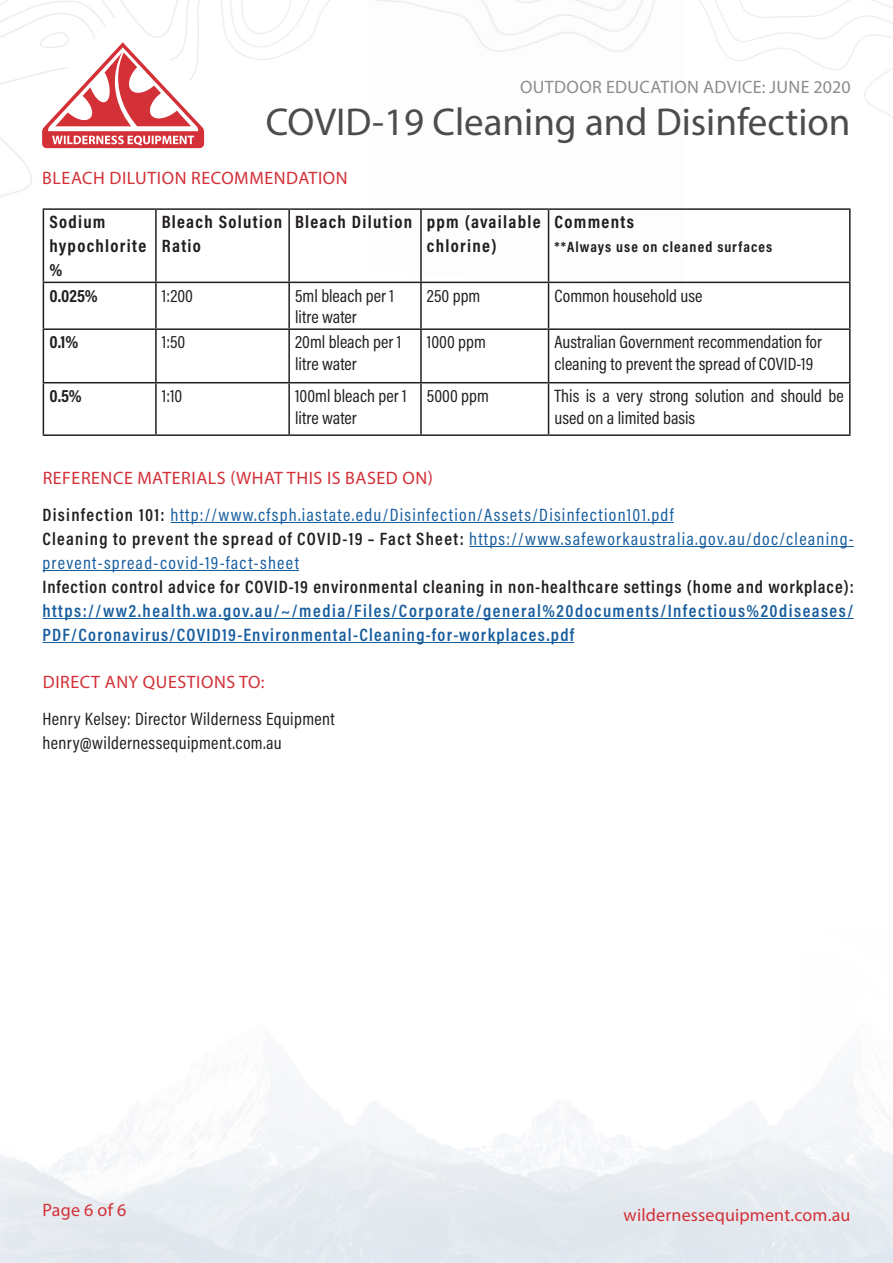
<style>
.page{position:relative;width:893px;height:1263px;background:#fff}
.page>*{position:absolute;margin:0;border:0;box-sizing:border-box;transform-origin:0 0}
.t1{font:39px "Myriad Pro";color:#4b4c4d}
.t2{font:600 18px/24px "Acumin Pro Cond";letter-spacing:.07em;color:#175d9e;text-align:justify}
.t3{font:18px/21.6px "Acumin Pro Cond";color:#231f20}
.t4{font:18px/24px "Acumin Pro Cond";letter-spacing:.07em;color:#175d9e}
.t5{font:700 18px/24px "Acumin Pro Cond";letter-spacing:.07em;color:#231f20}
.t6{font:18px "Myriad Pro";letter-spacing:.03em;color:#d33037}
.t7{font:18px "Acumin Pro Cond";letter-spacing:.02em;color:#231f20}
.t8{font:18px "Myriad Pro";letter-spacing:.02em;color:#8a8c8f}
.t9{font:18px "Myriad Pro";letter-spacing:.01em;color:#d33037}
.t10{font:700 15px "Acumin Pro Cond";letter-spacing:.07em;color:#231f20}
.s1{font-weight:600;color:#231f20}
.s2{color:#231f20}
</style>
<div class="page">
<svg style="left:0;top:0;width:249px;height:193px"></svg>
<svg style="left:42px;top:42px;width:162px;height:106px"></svg>
<hr style="left:43px;top:208px;width:113px;height:2px;background:#231f20">
<hr style="left:43px;top:210px;width:1px;height:72px;background:#231f20">
<hr style="left:156px;top:208px;width:133px;height:2px;background:#231f20">
<hr style="left:155px;top:210px;width:2px;height:72px;background:#231f20">
<hr style="left:289px;top:208px;width:132px;height:2px;background:#231f20">
<hr style="left:288px;top:210px;width:2px;height:72px;background:#231f20">
<hr style="left:421px;top:208px;width:128px;height:2px;background:#231f20">
<hr style="left:420px;top:210px;width:2px;height:72px;background:#231f20">
<hr style="left:549px;top:208px;width:302px;height:2px;background:#231f20">
<hr style="left:548px;top:210px;width:1px;height:72px;background:#231f20">
<hr style="left:849px;top:210px;width:2px;height:72px;background:#231f20">
<hr style="left:43px;top:282px;width:113px;height:1px;background:#231f20">
<hr style="left:43px;top:283px;width:1px;height:45px;background:#231f20">
<hr style="left:156px;top:282px;width:133px;height:1px;background:#231f20">
<hr style="left:155px;top:283px;width:2px;height:45px;background:#231f20">
<hr style="left:289px;top:282px;width:132px;height:1px;background:#231f20">
<hr style="left:288px;top:283px;width:2px;height:45px;background:#231f20">
<hr style="left:421px;top:282px;width:128px;height:1px;background:#231f20">
<hr style="left:420px;top:283px;width:2px;height:45px;background:#231f20">
<hr style="left:549px;top:282px;width:302px;height:1px;background:#231f20">
<hr style="left:548px;top:283px;width:1px;height:45px;background:#231f20">
<hr style="left:849px;top:283px;width:2px;height:45px;background:#231f20">
<hr style="left:43px;top:328px;width:113px;height:2px;background:#231f20">
<hr style="left:43px;top:330px;width:1px;height:52px;background:#231f20">
<hr style="left:156px;top:328px;width:133px;height:2px;background:#231f20">
<hr style="left:155px;top:330px;width:2px;height:52px;background:#231f20">
<hr style="left:289px;top:328px;width:132px;height:2px;background:#231f20">
<hr style="left:288px;top:330px;width:2px;height:52px;background:#231f20">
<hr style="left:421px;top:328px;width:128px;height:2px;background:#231f20">
<hr style="left:420px;top:330px;width:2px;height:52px;background:#231f20">
<hr style="left:549px;top:328px;width:302px;height:2px;background:#231f20">
<hr style="left:548px;top:330px;width:1px;height:52px;background:#231f20">
<hr style="left:849px;top:330px;width:2px;height:52px;background:#231f20">
<hr style="left:43px;top:382px;width:113px;height:1px;background:#231f20">
<hr style="left:43px;top:383px;width:1px;height:51px;background:#231f20">
<hr style="left:156px;top:382px;width:133px;height:1px;background:#231f20">
<hr style="left:155px;top:383px;width:2px;height:51px;background:#231f20">
<hr style="left:289px;top:382px;width:132px;height:1px;background:#231f20">
<hr style="left:288px;top:383px;width:2px;height:51px;background:#231f20">
<hr style="left:421px;top:382px;width:128px;height:1px;background:#231f20">
<hr style="left:420px;top:383px;width:2px;height:51px;background:#231f20">
<hr style="left:549px;top:382px;width:302px;height:1px;background:#231f20">
<hr style="left:548px;top:383px;width:1px;height:51px;background:#231f20">
<hr style="left:849px;top:383px;width:2px;height:51px;background:#231f20">
<hr style="left:43px;top:434px;width:113px;height:2px;background:#231f20">
<hr style="left:156px;top:434px;width:133px;height:2px;background:#231f20">
<hr style="left:289px;top:434px;width:132px;height:2px;background:#231f20">
<hr style="left:421px;top:434px;width:128px;height:2px;background:#231f20">
<hr style="left:549px;top:434px;width:302px;height:2px;background:#231f20">
<hr style="left:171px;top:522px;width:503px;height:1px;background:#175d9e">
<hr style="left:469px;top:546px;width:385px;height:1px;background:#175d9e">
<hr style="left:43px;top:570px;width:256px;height:1px;background:#175d9e">
<hr style="left:43px;top:618px;width:811px;height:1px;background:#175d9e">
<hr style="left:43px;top:642px;width:531px;height:1px;background:#175d9e">
<p class="t8" style="left:520px;top:76px;width:332px">OUTDOOR EDUCATION ADVICE: JUNE 2020</p>
<p class="t1" style="left:266px;top:98px;width:586px">COVID-19 Cleaning and Disinfection</p>
<p class="t6" style="left:42px;top:167px;width:307px">BLEACH DILUTION RECOMMENDATION</p>
<p class="t5" style="left:49px;top:210px;width:99px">Sodium hypochlorite %</p>
<p class="t5" style="left:162px;top:210px;width:122px">Bleach Solution<br>Ratio</p>
<p class="t5" style="left:295px;top:210px;width:119px">Bleach Dilution</p>
<p class="t5" style="left:427px;top:210px;width:115px">ppm (available chlorine)</p>
<p class="t5" style="left:555px;top:210px;width:81px">Comments</p>
<p class="t10" style="left:555px;top:237px;width:219px">**Always use on cleaned surfaces</p>
<p class="t5" style="left:49px;top:283px;width:50px">0.025%</p>
<p class="t3" style="left:162px;top:284px;width:33px">1:200</p>
<p class="t3" style="left:295px;top:284px;width:100px">5ml bleach per 1 litre water</p>
<p class="t3" style="left:427px;top:284px;width:55px">250 ppm</p>
<p class="t3" style="left:555px;top:284px;width:149px">Common household use</p>
<p class="t5" style="left:49px;top:330px;width:30px">0.1%</p>
<p class="t3" style="left:162px;top:331px;width:25px">1:50</p>
<p class="t3" style="left:295px;top:331px;width:108px">20ml bleach per 1 litre water</p>
<p class="t3" style="left:427px;top:331px;width:60px">1000 ppm</p>
<p class="t3" style="left:555px;top:331px;width:269px">Australian Government recommendation for cleaning to prevent the spread of COVID-19</p>
<p class="t5" style="left:49px;top:383px;width:34px">0.5%</p>
<p class="t3" style="left:162px;top:385px;width:22px">1:10</p>
<p class="t3" style="left:295px;top:385px;width:113px">100ml bleach per 1 litre water</p>
<p class="t3" style="left:427px;top:385px;width:63px">5000 ppm</p>
<p class="t3" style="left:555px;top:385px;width:291px">This is a very strong solution and should be used on a limited basis</p>
<p class="t6" style="left:43px;top:466px;width:392px">REFERENCE MATERIALS (WHAT THIS IS BASED ON)</p>
<p class="t4" style="left:43px;top:502px;width:633px"><span class="s1">Disinfection 101:</span> http://www.cfsph.iastate.edu/Disinfection/Assets/Disinfection101.pdf</p>
<p class="t4" style="left:43px;top:526px;width:813px"><span class="s1">Cleaning to prevent the spread of COVID-19 – Fact Sheet:</span> https://www.safeworkaustralia.gov.au/doc/cleaning&shy;prevent-spread-covid-19-fact-sheet</p>
<p class="t2" style="left:43px;top:574px;width:813px"><span class="s2">Infection control advice for COVID-19 environmental cleaning in non-healthcare settings (home and workplace): </span>https://ww2.health.wa.gov.au/~/media/Files/Corporate/general%20documents/Infectious%20diseases/ PDF/Coronavirus/COVID19-Environmental-Cleaning-for-workplaces.pdf</p>
<p class="t6" style="left:43px;top:671px;width:223px">DIRECT ANY QUESTIONS TO:</p>
<p class="t7" style="left:43px;top:707px;width:294px">Henry Kelsey: Director Wilderness Equipment</p>
<p class="t7" style="left:43px;top:731px;width:241px">henry@wildernessequipment.com.au</p>
<p class="t6" style="left:43px;top:1199px;width:85px">Page 6 of 6</p>
<p class="t9" style="left:624px;top:1204px;width:228px">wildernessequipment.com.au</p>
</div>
